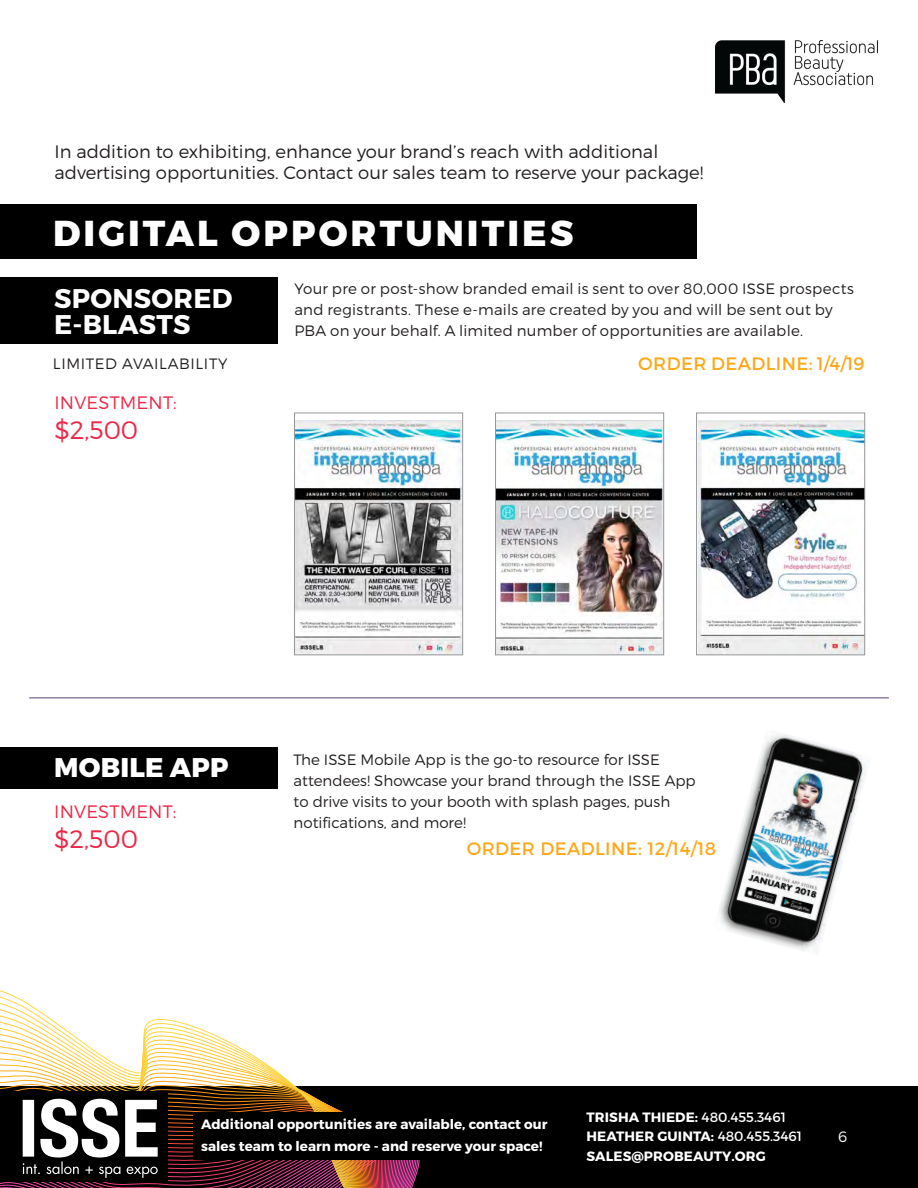
<style>
.page{position:relative;width:918px;height:1188px;background:#fff}
.page>*{position:absolute;margin:0;border:0;box-sizing:border-box;transform-origin:0 0}
.t1{font:800 36px "Montserrat";letter-spacing:.085em;color:#fff}
.Paragraph_Style_1{font:700 27px/25.5px "Montserrat";letter-spacing:.01em;color:#fff}
.Paragraph_Style_1-2{font:800 27px "Montserrat";letter-spacing:.01em;color:#fff}
.Paragraph_Style_1-3{font:300 25.2px "Montserrat";color:#eb2848}
.t2{font:300 18px "Montserrat";color:#231f20}
.t3{font:18px "Montserrat";letter-spacing:.025em;color:#fba919}
.Paragraph_Style_1-4{font:300 18px "Montserrat";letter-spacing:.01em;color:#eb2848}
.Paragraph_Style_1-5{font:300 15px/21px "Montserrat";letter-spacing:.005em;color:#231f20}
.Paragraph_Style_1-6{font:300 15px "Montserrat";letter-spacing:.04em;color:#231f20}
.t4{font:300 15px "Montserrat";color:#fff}
.t5{font:700 13.5px/19.5px "Montserrat";color:#fff}
.s1{font-weight:400}
</style>
<div class="page">
<img style="left:716px;top:41px;width:162px;height:61px">
<div style="left:0;top:1086px;width:918px;height:102px;background:#000001"></div>
<svg style="left:0;top:990px;width:309px;height:104px"></svg>
<div style="left:0;top:1091px;width:167px;height:91px;background:#000001"></div>
<svg style="left:0;top:1094px;width:420px;height:94px"></svg>
<div style="left:0;top:278px;width:277px;height:66px;background:#000001"></div>
<div style="left:0;top:204px;width:696px;height:55px;background:#000001"></div>
<div style="left:0;top:747px;width:277px;height:42px;background:#000001"></div>
<div style="left:496px;top:413px;width:168px;height:242px;background:linear-gradient(to right,#fff,#fff)"></div>
<img style="left:497px;top:421px;width:165px;height:232px">
<div style="left:495px;top:413px;width:169px;height:242px;border:1px solid #939598"></div>
<div style="left:294px;top:413px;width:169px;height:242px;background:linear-gradient(to right,#fff,#fff)"></div>
<img style="left:296px;top:421px;width:165px;height:232px">
<div style="left:294px;top:413px;width:169px;height:242px;border:1px solid #939598"></div>
<div style="left:697px;top:413px;width:168px;height:242px;background:linear-gradient(to right,#fff,#fff)"></div>
<img style="left:698px;top:421px;width:165px;height:232px">
<div style="left:696px;top:413px;width:169px;height:242px;border:1px solid #939598"></div>
<img style="left:719px;top:734px;width:148px;height:217px">
<hr style="left:29px;top:698px;width:860px;height:1px;background:#583e74">
<p class="t2" style="left:54px;top:140px;width:605px">In addition to exhibiting, enhance your brand’s reach with additional</p>
<p class="t2" style="left:54px;top:162px;width:650px">advertising opportunities. Contact our sales team to reserve your package!</p>
<p class="t1" style="left:53px;top:210px;width:522px">DIGITAL OPPORTUNITIES</p>
<p class="Paragraph_Style_1" style="left:54px;top:286px;width:180px">SPONSORED<br>E-BLASTS</p>
<p class="Paragraph_Style_1-6" style="left:53px;top:355px;width:176px">LIMITED AVAILABILITY</p>
<p class="Paragraph_Style_1-4" style="left:55px;top:392px;width:124px">INVESTMENT:</p>
<p class="Paragraph_Style_1-3" style="left:54px;top:415px;width:85px">$2,500</p>
<p class="Paragraph_Style_1-5" style="left:294px;top:278px;width:561px">Your pre or post-show branded email is sent to over 80,000 ISSE prospects and registrants. These e-mails are created by you and will be sent out by<br>PBA on your behalf. A limited number of opportunities are available.</p>
<p class="t3" style="left:638px;top:353px;width:228px">ORDER DEADLINE: 1/4/19</p>
<p class="Paragraph_Style_1-2" style="left:54px;top:750px;width:176px">MOBILE APP</p>
<p class="Paragraph_Style_1-4" style="left:54px;top:801px;width:124px">INVESTMENT:</p>
<p class="Paragraph_Style_1-3" style="left:54px;top:824px;width:85px">$2,500</p>
<p class="Paragraph_Style_1-5" style="left:294px;top:749px;width:404px">The ISSE Mobile App is the go-to resource for ISSE attendees! Showcase your brand through the ISSE App to drive visits to your booth with splash pages, push notifications, and more!</p>
<p class="t3" style="left:467px;top:837px;width:251px">ORDER DEADLINE: 12/14/18</p>
<p class="t5" style="left:201px;top:1114px;width:348px;line-height:21.6px">Additional opportunities are available, contact our sales team to learn more - and reserve your space!</p>
<p class="t5" style="left:587px;top:1108px;width:217px">TRISHA THIEDE: <span class="s1">480.455.3461<br></span>HEATHER GUINTA: <span class="s1">480.455.3461<br></span>SALES@PROBEAUTY.ORG</p>
<p class="t4" style="left:838px;top:1127px;width:11px">6</p>
</div>
